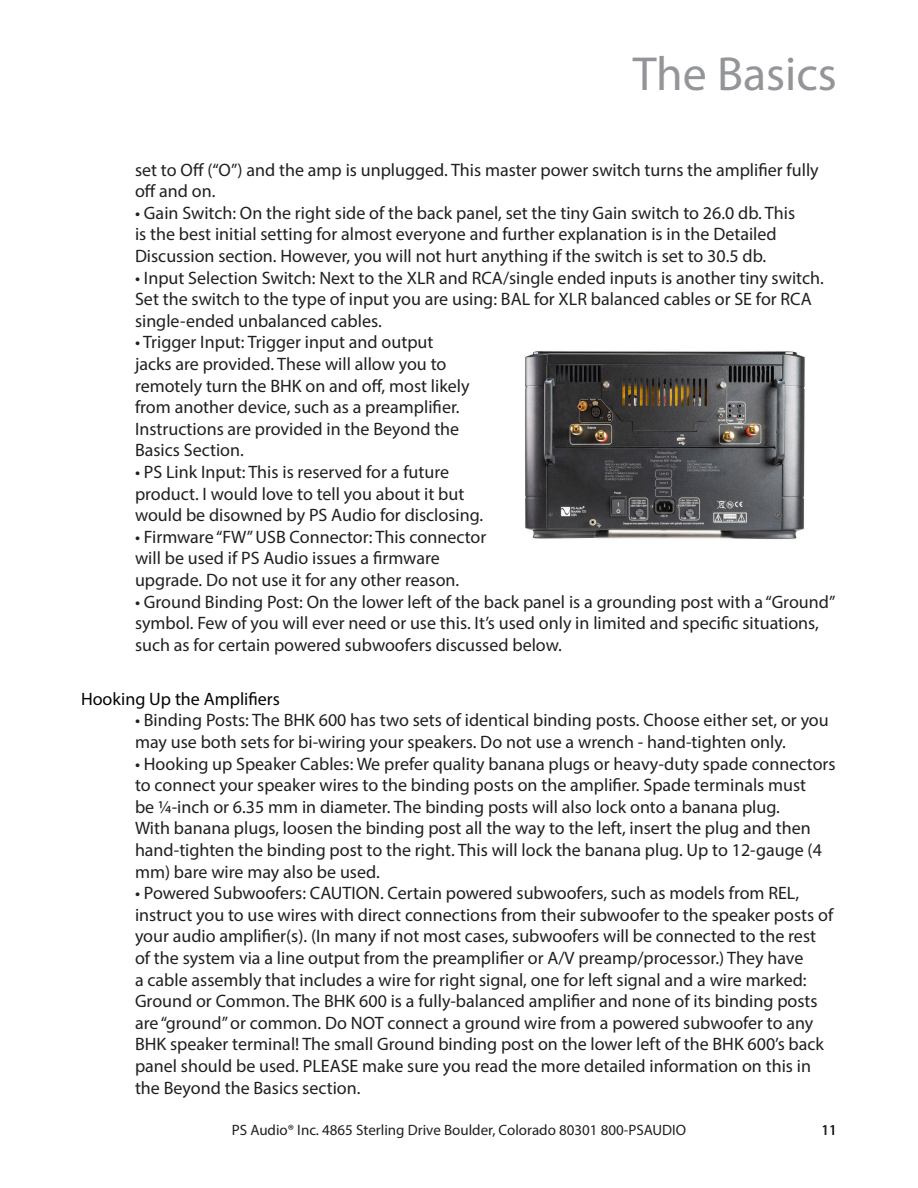
<style>
.page{position:relative;width:918px;height:1188px;background:#fff}
.page>*{position:absolute;margin:0;border:0;box-sizing:border-box;transform-origin:0 0}
.Headlines{font:48px "Myriad Pro";color:#939598}
.List_Paragraph{font:18px/21.6px "Myriad Pro";color:#231f20}
.Body_Text{font:18px "Myriad Pro";color:#040503}
.t1{font:15px "Myriad Pro";color:#231f20}
</style>
<div class="page">
<img style="left:525px;top:351px;width:280px;height:188px">
<p class="Headlines" style="left:633px;top:44px;width:206px">The Basics</p>
<p class="List_Paragraph" style="left:135px;top:158px;width:685px">set to Off (“O”) and the amp is unplugged. This master power switch turns the amplifier fully off and on.</p>
<p class="List_Paragraph" style="left:135px;top:202px;width:662px">• Gain Switch: On the right side of the back panel, set the tiny Gain switch to 26.0 db. This is the best initial setting for almost everyone and further explanation is in the Detailed<br>Discussion section. However, you will not hurt anything if the switch is set to 30.5 db.</p>
<p class="List_Paragraph" style="left:135px;top:266px;width:690px">• Input Selection Switch: Next to the XLR and RCA/single ended inputs is another tiny switch.<br>Set the switch to the type of input you are using: BAL for XLR balanced cables or SE for RCA single-ended unbalanced cables.</p>
<p class="List_Paragraph" style="left:135px;top:331px;width:336px">• Trigger Input: Trigger input and output jacks are provided. These will allow you to remotely turn the BHK on and off, most likely from another device, such as a preamplifier.<br>Instructions are provided in the Beyond the Basics Section.</p>
<p class="List_Paragraph" style="left:135px;top:461px;width:350px">• PS Link Input: This is reserved for a future product. I would love to tell you about it but would be disowned by PS Audio for disclosing.</p>
<p class="List_Paragraph" style="left:135px;top:526px;width:353px">• Firmware “FW” USB Connector: This connector will be used if PS Audio issues a firmware upgrade. Do not use it for any other reason.</p>
<p class="List_Paragraph" style="left:135px;top:590px;width:702px">• Ground Binding Post: On the lower left of the back panel is a grounding post with a “Ground” symbol. Few of you will ever need or use this. It’s used only in limited and specific situations, such as for certain powered subwoofers discussed below.</p>
<p class="Body_Text" style="left:81px;top:688px;width:200px">Hooking Up the Amplifiers</p>
<p class="List_Paragraph" style="left:135px;top:709px;width:695px">• Binding Posts: The BHK 600 has two sets of identical binding posts. Choose either set, or you may use both sets for bi-wiring your speakers. Do not use a wrench - hand-tighten only.</p>
<p class="List_Paragraph" style="left:135px;top:752px;width:702px">• Hooking up Speaker Cables: We prefer quality banana plugs or heavy-duty spade connectors to connect your speaker wires to the binding posts on the amplifier. Spade terminals must<br>be ¼-inch or 6.35 mm in diameter. The binding posts will also lock onto a banana plug.<br>With banana plugs, loosen the binding post all the way to the left, insert the plug and then hand-tighten the binding post to the right. This will lock the banana plug. Up to 12-gauge (4 mm) bare wire may also be used.</p>
<p class="List_Paragraph" style="left:135px;top:882px;width:700px">• Powered Subwoofers: CAUTION. Certain powered subwoofers, such as models from REL, instruct you to use wires with direct connections from their subwoofer to the speaker posts of your audio amplifier(s). (In many if not most cases, subwoofers will be connected to the rest of the system via a line output from the preamplifier or A/V preamp/processor.) They have<br>a cable assembly that includes a wire for right signal, one for left signal and a wire marked:<br>Ground or Common. The BHK 600 is a fully-balanced amplifier and none of its binding posts are “ground” or common. Do NOT connect a ground wire from a powered subwoofer to any BHK speaker terminal! The small Ground binding post on the lower left of the BHK 600’s back panel should be used. PLEASE make sure you read the more detailed information on this in the Beyond the Basics section.</p>
<p class="t1" style="left:232px;top:1121px;width:456px">PS Audio® Inc. 4865 Sterling Drive Boulder, Colorado 80301 800-PSAUDIO</p>
<p class="t1" style="left:822px;top:1121px;width:17px">11</p>
</div>
